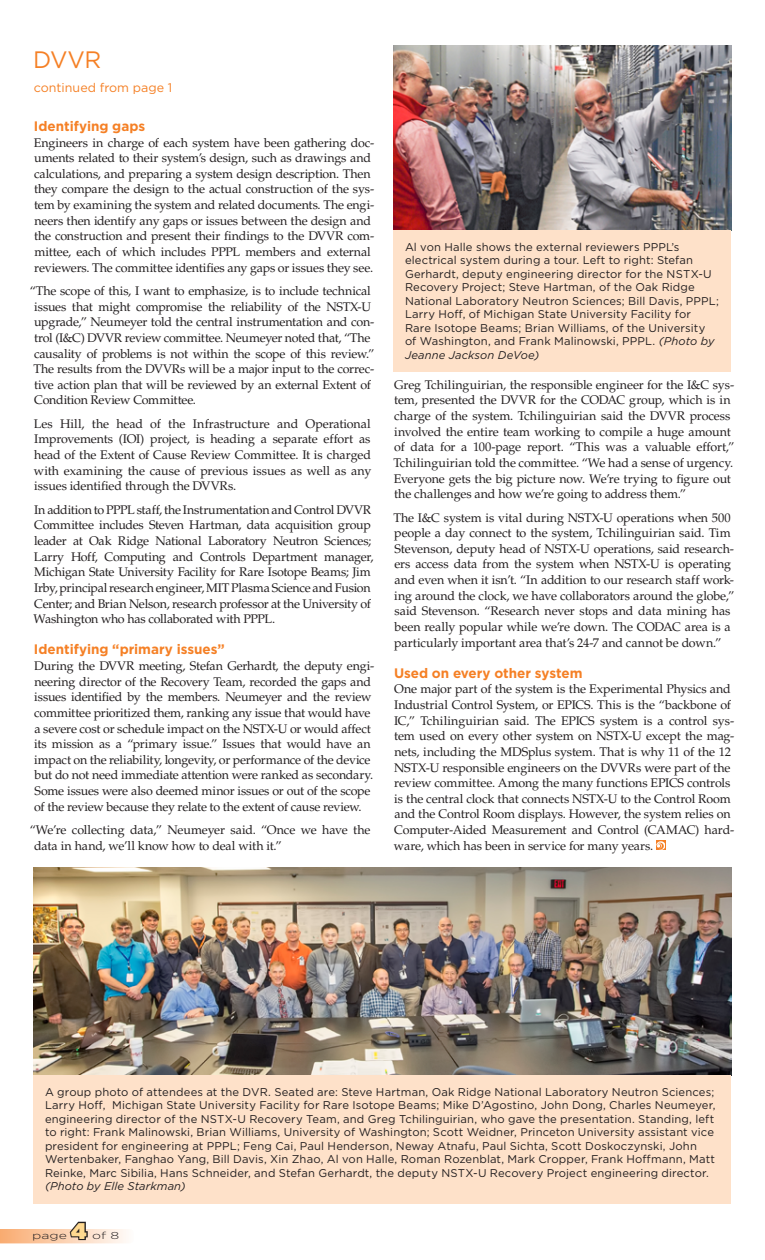
<style>
.page{position:relative;width:765px;height:1260px;background:#fff}
.page>*{position:absolute;margin:0;border:0;box-sizing:border-box;transform-origin:0 0}
.t1{font:23.75px "Gotham";color:#f58025}
.t2{font:900 22.5px "Gotham";color:#ffd990}
.t3{font:700 13.75px "Gotham";letter-spacing:-.005em;color:#f58025}
.t4{font:12.5px/15.6px "Palatino LT Std";letter-spacing:-.015em;color:#231f20}
.t5{font:12.5px "Gotham";color:#f58025}
.t6{font:11.25px/13.5px "Gotham";letter-spacing:.01em;color:#231f20}
.t7{font:italic 11.25px "Gotham";letter-spacing:.005em;color:#231f20}
.t8{font:300 10px "Gotham";color:#231f20;scale:1.4 1}
.s1{font-style:italic}
</style>
<div class="page">
<svg style="left:656px;top:841px;width:9px;height:9px"></svg>
<svg style="left:657px;top:841px;width:8px;height:8px"></svg>
<img style="left:34px;top:868px;width:697px;height:207px">
<div style="left:34px;top:1075px;width:697px;height:129px;background:#fee1c9"></div>
<img style="left:394px;top:45px;width:337px;height:185px">
<div style="left:394px;top:230px;width:337px;height:142px;background:#fee1c9"></div>
<svg style="left:0;top:1221px;width:126px;height:22px"></svg>
<h1 class="t1" style="left:33px;top:45px;width:70px">DVVR</h1>
<p class="t5" style="left:34px;top:79px;width:140px">continued from page 1</p>
<p class="t3" style="left:34px;top:117px;width:113px">Identifying gaps</p>
<p class="t4" style="left:34px;top:135px;width:342px">Engineers in charge of each system have been gathering doc&shy;uments related to their system’s design, such as drawings and calculations, and preparing a system design description. Then they compare the design to the actual construction of the sys&shy;tem by examining the system and related documents. The engi&shy;neers then identify any gaps or issues between the design and the construction and present their findings to the DVVR com&shy;mittee, each of which includes PPPL members and external reviewers. The committee identifies any gaps or issues they see.</p>
<p class="t4" style="left:30px;top:283px;width:346px">“The scope of this, I want to emphasize, is to include technical issues that might compromise the reliability of the NSTX-U upgrade,” Neumeyer told the central instrumentation and con&shy;trol (I&amp;C) DVVR review committee. Neumeyer noted that, “The causality of problems is not within the scope of this review.” The results from the DVVRs will be a major input to the correc&shy;tive action plan that will be reviewed by an external Extent of Condition Review Committee.</p>
<p class="t4" style="left:34px;top:416px;width:339px;text-align:justify">Les Hill, the head of the Infrastructure and Operational Improvements (IOI) project, is heading a separate effort as head of the Extent of Cause Review Committee. It is charged with examining the cause of previous issues as well as any issues identified through the DVVRs.</p>
<p class="t4" style="left:34px;top:502px;width:341px">In addition to PPPL staff, the Instrumentation and Control DVVR Committee includes Steven Hartman, data acquisition group leader at Oak Ridge National Laboratory Neutron Sciences; Larry Hoff, Computing and Controls Department manager, Michigan State University Facility for Rare Isotope Beams; Jim Irby, principal research engineer, MIT Plasma Science and Fusion Center; and Brian Nelson, research professor at the University of Washington who has collaborated with PPPL.</p>
<p class="t3" style="left:34px;top:640px;width:192px">Identifying “primary issues”</p>
<p class="t4" style="left:34px;top:658px;width:342px">During the DVVR meeting, Stefan Gerhardt, the deputy engi&shy;neering director of the Recovery Team, recorded the gaps and issues identified by the members. Neumeyer and the review committee prioritized them, ranking any issue that would have a severe cost or schedule impact on the NSTX-U or would affect its mission as a “primary issue.” Issues that would have an impact on the reliability, longevity, or performance of the device but do not need immediate attention were ranked as secondary.<br>Some issues were also deemed minor issues or out of the scope of the review because they relate to the extent of cause review.</p>
<p class="t4" style="left:34px;top:822px;width:338px;text-indent:-4px">“We’re collecting data,” Neumeyer said. “Once we have the data in hand, we’ll know how to deal with it.”</p>
<p class="t6" style="left:405px;top:240px;width:315px">Al von Halle shows the external reviewers PPPL’s electrical system during a tour. Left to right: Stefan Gerhardt, deputy engineering director for the NSTX-U Recovery Project; Steve Hartman, of the Oak Ridge National Laboratory Neutron Sciences; Bill Davis, PPPL; Larry Hoff, of Michigan State University Facility for Rare Isotope Beams; Brian Williams, of the University of Washington, and Frank Malinowski, PPPL. <span class="s1">(Photo by Jeanne Jackson DeVoe)</span></p>
<p class="t4" style="left:393px;top:377px;width:343px">Greg Tchilinguirian, the responsible engineer for the I&amp;C sys&shy;tem, presented the DVVR for the CODAC group, which is in charge of the system. Tchilinguirian said the DVVR process involved the entire team working to compile a huge amount of data for a 100-page report. “This was a valuable effort,” Tchilinguirian told the committee. “We had a sense of urgency.<br>Everyone gets the big picture now. We’re trying to figure out the challenges and how we’re going to address them.”</p>
<p class="t4" style="left:393px;top:510px;width:343px">The I&amp;C system is vital during NSTX-U operations when 500 people a day connect to the system, Tchilinguirian said. Tim Stevenson, deputy head of NSTX-U operations, said research&shy;ers access data from the system when NSTX-U is operating and even when it isn’t. “In addition to our research staff work&shy;ing around the clock, we have collaborators around the globe,” said Stevenson. “Research never stops and data mining has been really popular while we’re down. The CODAC area is a particularly important area that’s 24-7 and cannot be down.”</p>
<p class="t3" style="left:394px;top:664px;width:190px">Used on every other system</p>
<p class="t4" style="left:394px;top:682px;width:342px">One major part of the system is the Experimental Physics and Industrial Control System, or EPICS. This is the “backbone of IC,” Tchilinguirian said. The EPICS system is a control sys&shy;tem used on every other system on NSTX-U except the mag&shy;nets, including the MDSplus system. That is why 11 of the 12<br>NSTX-U responsible engineers on the DVVRs were part of the review committee. Among the many functions EPICS controls is the central clock that connects NSTX-U to the Control Room and the Control Room displays. However, the system relies on Computer-Aided Measurement and Control (CAMAC) hard&shy;ware, which has been in service for many years.</p>
<p class="t6" style="left:45px;top:1085px;width:672px">A group photo of attendees at the DVR. Seated are: Steve Hartman, Oak Ridge National Laboratory Neutron Sciences; Larry Hoff, Michigan State University Facility for Rare Isotope Beams; Mike D’Agostino, John Dong, Charles Neumeyer, engineering director of the NSTX-U Recovery Team, and Greg Tchilinguirian, who gave the presentation. Standing, left to right: Frank Malinowski, Brian Williams, University of Washington; Scott Weidner, Princeton University assistant vice president for engineering at PPPL; Feng Cai, Paul Henderson, Neway Atnafu, Paul Sichta, Scott Doskoczynski, John Wertenbaker, Fanghao Yang, Bill Davis, Xin Zhao, Al von Halle, Roman Rozenblat, Mark Cropper, Frank Hoffmann, Matt Reinke, Marc Sibilia, Hans Schneider, and Stefan Gerhardt, the deputy NSTX-U Recovery Project engineering director.</p>
<p class="t7" style="left:45px;top:1179px;width:142px">(Photo by Elle Starkman)</p>
<p class="t8" style="left:32px;top:1229px;width:26px">page</p>
<h2 class="t2" style="left:71px;top:1215px;width:17px">4</h2>
<p class="t8" style="left:92px;top:1229px;width:21px">of 8</p>
</div>
